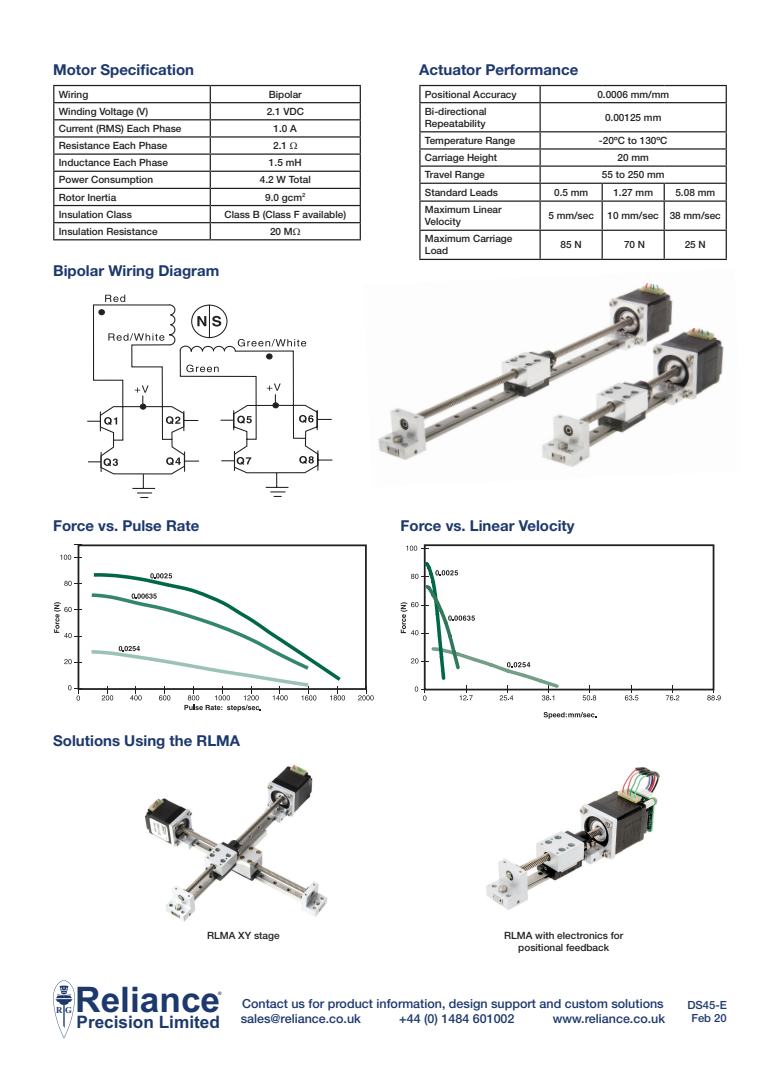
<style>
.page{position:relative;width:780px;height:1088px;background:#fff}
.page>*{position:absolute;margin:0;border:0;box-sizing:border-box;transform-origin:0 0}
.t1{font:700 35.25px "Arial";color:#1d386d}
.t2{font:700 17.25px "Arial";color:#1d386d}
.t3{font:700 15px "Helvetica Neue LT Pro";color:#1d386d}
.t4{font:500 12.5px "Helvetica Neue LT Pro";color:#1d386d}
.t5{font:500 11.25px "Helvetica Neue LT Pro";color:#1d386d}
.t6{font:500 10px/12px "Helvetica Neue LT Pro";color:#231f20}
.t7{font:700 8.88px "Times New Roman";color:#1d386d}
.t8{font:700 4.62px "Arial";color:#1d386d}
</style>
<div class="page">
<img style="left:486px;top:766px;width:174px;height:144px">
<div style="left:424px;top:544px;width:290px;height:146px;border:2px solid #231f20"></div>
<svg style="left:582px;top:686px;width:14px;height:14px"></svg>
<svg style="left:625px;top:686px;width:13px;height:14px"></svg>
<svg style="left:665px;top:686px;width:14px;height:14px"></svg>
<svg style="left:707px;top:686px;width:13px;height:14px"></svg>
<svg style="left:543px;top:712px;width:53px;height:7px"></svg>
<svg style="left:406px;top:545px;width:22px;height:6px"></svg>
<svg style="left:400px;top:559px;width:161px;height:142px"></svg>
<div style="left:78px;top:544px;width:289px;height:146px;border:2px solid #231f20"></div>
<svg style="left:64px;top:659px;width:17px;height:5px"></svg>
<svg style="left:54px;top:602px;width:27px;height:36px"></svg>
<svg style="left:64px;top:581px;width:17px;height:5px"></svg>
<svg style="left:60px;top:555px;width:21px;height:5px"></svg>
<svg style="left:68px;top:685px;width:13px;height:16px"></svg>
<svg style="left:358px;top:686px;width:15px;height:14px"></svg>
<svg style="left:90px;top:573px;width:255px;height:138px"></svg>
<svg style="left:53px;top:980px;width:22px;height:58px"></svg>
<hr style="left:53px;top:85px;width:157px;height:1px;background:#231f20">
<hr style="left:210px;top:85px;width:151px;height:1px;background:#231f20">
<hr style="left:53px;top:102px;width:157px;height:1px;background:#231f20">
<hr style="left:210px;top:102px;width:151px;height:1px;background:#231f20">
<hr style="left:53px;top:119px;width:157px;height:1px;background:#231f20">
<hr style="left:210px;top:119px;width:151px;height:1px;background:#231f20">
<hr style="left:53px;top:136px;width:157px;height:2px;background:#231f20">
<hr style="left:210px;top:136px;width:151px;height:2px;background:#231f20">
<hr style="left:53px;top:153px;width:157px;height:2px;background:#231f20">
<hr style="left:210px;top:153px;width:151px;height:2px;background:#231f20">
<hr style="left:53px;top:171px;width:157px;height:1px;background:#231f20">
<hr style="left:53px;top:188px;width:157px;height:1px;background:#231f20">
<hr style="left:53px;top:205px;width:157px;height:1px;background:#231f20">
<hr style="left:53px;top:222px;width:157px;height:1px;background:#231f20">
<svg style="left:53px;top:86px;width:1px;height:153px"></svg>
<hr style="left:53px;top:239px;width:157px;height:1px;background:#231f20">
<hr style="left:210px;top:171px;width:151px;height:1px;background:#231f20">
<hr style="left:210px;top:188px;width:151px;height:1px;background:#231f20">
<hr style="left:210px;top:205px;width:151px;height:1px;background:#231f20">
<hr style="left:210px;top:222px;width:151px;height:1px;background:#231f20">
<svg style="left:210px;top:86px;width:1px;height:153px"></svg>
<svg style="left:359px;top:86px;width:2px;height:153px"></svg>
<hr style="left:210px;top:239px;width:151px;height:1px;background:#231f20">
<hr style="left:419px;top:85px;width:121px;height:1px;background:#231f20">
<hr style="left:540px;top:85px;width:62px;height:1px;background:#231f20">
<hr style="left:602px;top:85px;width:62px;height:1px;background:#231f20">
<hr style="left:664px;top:85px;width:62px;height:1px;background:#231f20">
<hr style="left:419px;top:102px;width:121px;height:1px;background:#231f20">
<hr style="left:540px;top:102px;width:62px;height:1px;background:#231f20">
<hr style="left:602px;top:102px;width:62px;height:1px;background:#231f20">
<hr style="left:664px;top:102px;width:62px;height:1px;background:#231f20">
<hr style="left:419px;top:131px;width:121px;height:1px;background:#231f20">
<hr style="left:540px;top:131px;width:62px;height:1px;background:#231f20">
<hr style="left:602px;top:131px;width:62px;height:1px;background:#231f20">
<hr style="left:664px;top:131px;width:62px;height:1px;background:#231f20">
<hr style="left:419px;top:148px;width:121px;height:2px;background:#231f20">
<hr style="left:540px;top:148px;width:62px;height:2px;background:#231f20">
<hr style="left:602px;top:148px;width:62px;height:2px;background:#231f20">
<hr style="left:664px;top:148px;width:62px;height:2px;background:#231f20">
<hr style="left:419px;top:165px;width:121px;height:2px;background:#231f20">
<hr style="left:540px;top:165px;width:62px;height:2px;background:#231f20">
<hr style="left:602px;top:165px;width:62px;height:2px;background:#231f20">
<hr style="left:664px;top:165px;width:62px;height:2px;background:#231f20">
<hr style="left:419px;top:183px;width:121px;height:1px;background:#231f20">
<hr style="left:419px;top:200px;width:121px;height:2px;background:#231f20">
<hr style="left:419px;top:230px;width:121px;height:1px;background:#231f20">
<svg style="left:419px;top:86px;width:1px;height:173px"></svg>
<hr style="left:419px;top:259px;width:121px;height:1px;background:#231f20">
<hr style="left:540px;top:183px;width:62px;height:1px;background:#231f20">
<hr style="left:602px;top:183px;width:62px;height:1px;background:#231f20">
<hr style="left:664px;top:183px;width:62px;height:1px;background:#231f20">
<hr style="left:540px;top:200px;width:62px;height:2px;background:#231f20">
<hr style="left:602px;top:200px;width:62px;height:2px;background:#231f20">
<hr style="left:664px;top:200px;width:62px;height:2px;background:#231f20">
<hr style="left:540px;top:230px;width:62px;height:1px;background:#231f20">
<svg style="left:539px;top:86px;width:1px;height:173px"></svg>
<hr style="left:602px;top:230px;width:62px;height:1px;background:#231f20">
<svg style="left:601px;top:184px;width:1px;height:75px"></svg>
<hr style="left:664px;top:230px;width:62px;height:1px;background:#231f20">
<svg style="left:663px;top:184px;width:1px;height:75px"></svg>
<svg style="left:725px;top:86px;width:1px;height:173px"></svg>
<hr style="left:540px;top:259px;width:62px;height:1px;background:#231f20">
<hr style="left:602px;top:259px;width:62px;height:1px;background:#231f20">
<hr style="left:664px;top:259px;width:62px;height:1px;background:#231f20">
<svg style="left:87px;top:409px;width:246px;height:89px"></svg>
<svg style="left:92px;top:295px;width:222px;height:180px"></svg>
<img style="left:378px;top:283px;width:346px;height:184px">
<img style="left:144px;top:765px;width:184px;height:157px">
<p class="t3" style="left:53px;top:60px;width:142px">Motor Specification</p>
<p class="t6" style="left:59px;top:88px;width:31px">Wiring</p>
<p class="t6" style="left:269px;top:88px;width:34px">Bipolar</p>
<p class="t6" style="left:59px;top:105px;width:91px">Winding Voltage (V)</p>
<p class="t6" style="left:267px;top:105px;width:39px">2.1 VDC</p>
<p class="t6" style="left:59px;top:122px;width:124px">Current (RMS) Each Phase</p>
<p class="t6" style="left:273px;top:122px;width:25px">1.0 A</p>
<p class="t6" style="left:59px;top:139px;width:110px">Resistance Each Phase</p>
<p class="t6" style="left:273px;top:139px;width:15px">2.1</p>
<p class="t6" style="left:59px;top:157px;width:111px">Inductance Each Phase</p>
<p class="t6" style="left:269px;top:157px;width:34px">1.5 mH</p>
<p class="t6" style="left:59px;top:174px;width:96px">Power Consumption</p>
<p class="t6" style="left:260px;top:174px;width:52px">4.2 W Total</p>
<p class="t6" style="left:59px;top:191px;width:59px">Rotor Inertia</p>
<p class="t6" style="left:265px;top:191px;width:42px">9.0 gcm<sup>2</sup></p>
<p class="t6" style="left:59px;top:208px;width:75px">Insulation Class</p>
<p class="t6" style="left:224px;top:208px;width:123px">Class B (Class F available)</p>
<p class="t6" style="left:59px;top:225px;width:100px">Insulation Resistance</p>
<p class="t6" style="left:270px;top:225px;width:24px">20 M</p>
<p class="t3" style="left:53px;top:262px;width:168px">Bipolar Wiring Diagram</p>
<p class="t3" style="left:419px;top:60px;width:160px">Actuator Performance</p>
<p class="t6" style="left:425px;top:88px;width:93px">Positional Accuracy</p>
<p class="t6" style="left:597px;top:88px;width:73px">0.0006 mm/mm</p>
<p class="t6" style="left:425px;top:105px;width:63px">Bi-directional<br>Repeatability</p>
<p class="t6" style="left:605px;top:111px;width:58px">0.00125 mm</p>
<p class="t6" style="left:425px;top:134px;width:92px">Temperature Range</p>
<p class="t6" style="left:599px;top:134px;width:70px">-20ºC to 130ºC</p>
<p class="t6" style="left:425px;top:151px;width:74px">Carriage Height</p>
<p class="t6" style="left:617px;top:151px;width:33px">20 mm</p>
<p class="t6" style="left:425px;top:169px;width:61px">Travel Range</p>
<p class="t6" style="left:601px;top:169px;width:64px">55 to 250 mm</p>
<p class="t6" style="left:425px;top:186px;width:75px">Standard Leads</p>
<p class="t6" style="left:554px;top:186px;width:36px">0.5 mm</p>
<p class="t6" style="left:613px;top:186px;width:41px">1.27 mm</p>
<p class="t6" style="left:675px;top:186px;width:41px">5.08 mm</p>
<p class="t6" style="left:425px;top:204px;width:78px">Maximum Linear<br>Velocity</p>
<p class="t6" style="left:548px;top:210px;width:47px">5 mm/sec</p>
<p class="t6" style="left:607px;top:210px;width:53px">10 mm/sec</p>
<p class="t6" style="left:669px;top:210px;width:53px">38 mm/sec</p>
<p class="t6" style="left:425px;top:233px;width:89px">Maximum Carriage<br>Load</p>
<p class="t6" style="left:560px;top:239px;width:23px">85 N</p>
<p class="t6" style="left:624px;top:239px;width:23px">70 N</p>
<p class="t6" style="left:684px;top:239px;width:23px">25 N</p>
<p class="t3" style="left:53px;top:516px;width:148px">Force vs. Pulse Rate</p>
<p class="t3" style="left:400px;top:516px;width:175px">Force vs. Linear Velocity</p>
<p class="t3" style="left:53px;top:731px;width:188px">Solutions Using the RLMA</p>
<p class="t6" style="left:207px;top:929px;width:74px">RLMA XY stage</p>
<p class="t6" style="left:504px;top:929px;width:121px;text-align:center">RLMA with electronics for positional feedback</p>
<p class="t1" style="left:75px;top:975px;width:146px">Reliance</p>
<p class="t2" style="left:76px;top:1010px;width:145px">Precision Limited</p>
<p class="t4" style="left:241px;top:1011px;width:122px">sales@reliance.co.uk</p>
<p class="t4" style="left:399px;top:1011px;width:117px">+44 (0) 1484 601002</p>
<p class="t4" style="left:552px;top:1011px;width:114px">www.reliance.co.uk</p>
<p class="t8" style="left:218px;top:990px;width:5px">®</p>
<p class="t4" style="left:242px;top:996px;width:423px">Contact us for product information, design support and custom solutions</p>
<p class="t7" style="left:56px;top:1003px;width:17px">R G</p>
<p class="t5" style="left:687px;top:998px;width:41px">DS45-E</p>
<p class="t5" style="left:691px;top:1011px;width:37px">Feb 20</p>
</div>
